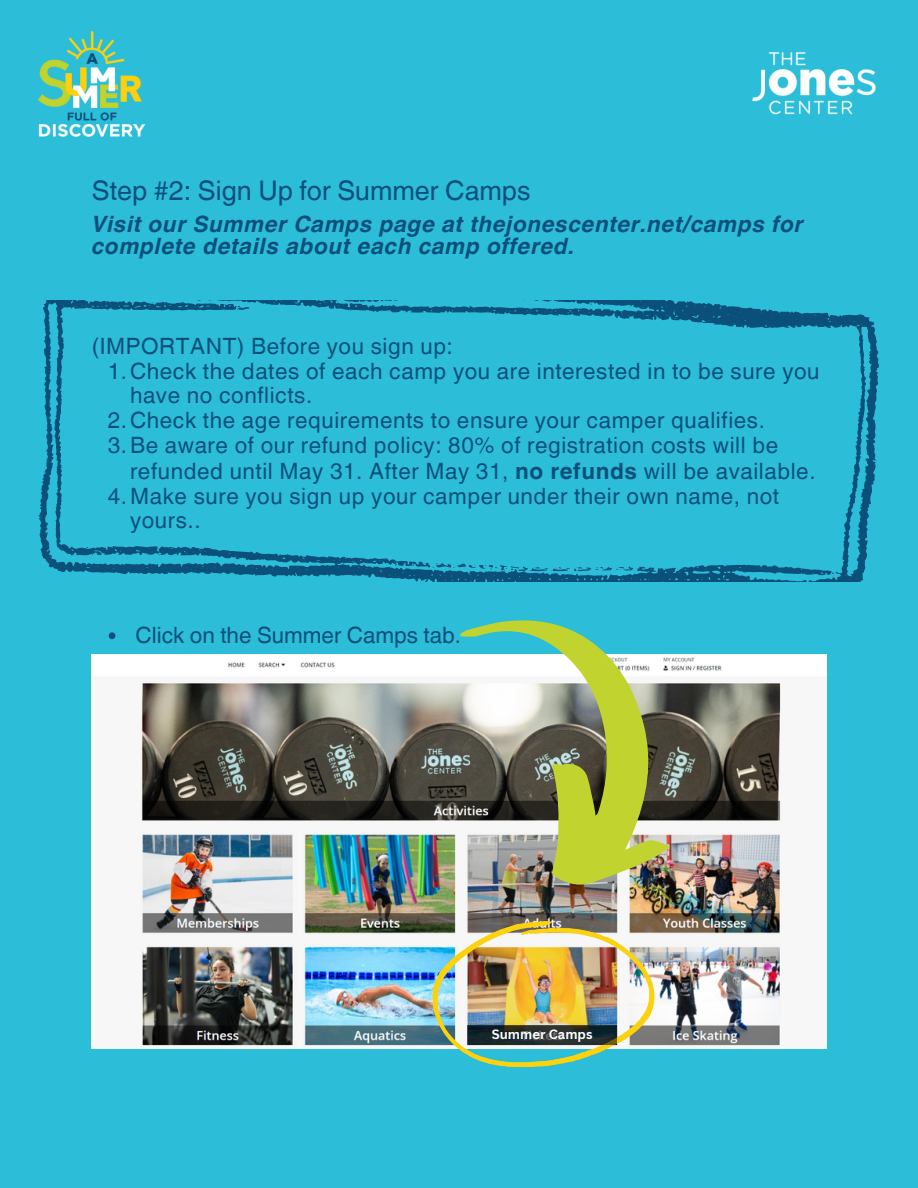
<style>
.page{position:relative;width:918px;height:1188px;background:#2cbed8}
.page>*{position:absolute;margin:0;border:0;box-sizing:border-box;transform-origin:0 0}
.t1{font:27px "Helvetica World";color:#0a507b}
.t2{font:22.5px/24.8px "Helvetica World";letter-spacing:.025em;color:#0a507b}
.t3{font:italic 700 22.5px/21.3px "Helvetica World";letter-spacing:.025em;color:#0a507b}
.t4{font:22.5px "Helvetica World";color:#0a507b}
.t5{font:700 13.05px "Canva Sans";color:#fff}
.s1{font-weight:700}
</style>
<div class="page">
<img style="left:38px;top:31px;width:108px;height:106px">
<svg style="left:109px;top:632px;width:6px;height:7px"></svg>
<img style="left:92px;top:655px;width:734px;height:393px">
<img style="left:432px;top:921px;width:223px;height:146px">
<svg style="left:467px;top:1025px;width:150px;height:20px;background:#242e2e"></svg>
<img style="left:377px;top:581px;width:364px;height:340px">
<img style="left:752px;top:52px;width:124px;height:62px">
<svg style="left:39px;top:300px;width:840px;height:281px"></svg>
<svg style="left:654px;top:316px;width:3px;height:4px"></svg>
<svg style="left:236px;top:306px;width:14px;height:4px"></svg>
<svg style="left:425px;top:562px;width:208px;height:9px"></svg>
<svg style="left:832px;top:572px;width:7px;height:5px"></svg>
<svg style="left:337px;top:301px;width:6px;height:2px"></svg>
<h3 class="t1" style="left:92px;top:175px;width:440px">Step #2: Sign Up for Summer Camps</h3>
<p class="t3" style="left:92px;top:211px;width:713px">Visit our Summer Camps page at thejonescenter.net/camps for complete details about each camp offered.</p>
<p class="t2" style="left:92px;top:334px;width:363px">(IMPORTANT) Before you sign up:</p>
<p class="t2" style="left:130px;top:359px;width:691px;text-indent:-22px">1.Check the dates of each camp you are interested in to be sure you have no conflicts.</p>
<p class="t2" style="left:108px;top:408px;width:659px">2.Check the age requirements to ensure your camper qualifies.</p>
<p class="t2" style="left:130px;top:432px;width:687px;line-height:25.8px;text-indent:-22px">3.Be aware of our refund policy: 80% of registration costs will be refunded until May 31. After May 31, <span class="s1">no refunds</span> will be available.</p>
<p class="t2" style="left:130px;top:483px;width:651px;text-indent:-22px">4.Make sure you sign up your camper under their own name, not yours..</p>
<p class="t4" style="left:136px;top:621px;width:327px">Click on the Summer Camps tab.</p>
<h2 class="t5" style="left:492px;top:1025px;width:102px">Summer Camps</h2>
</div>
